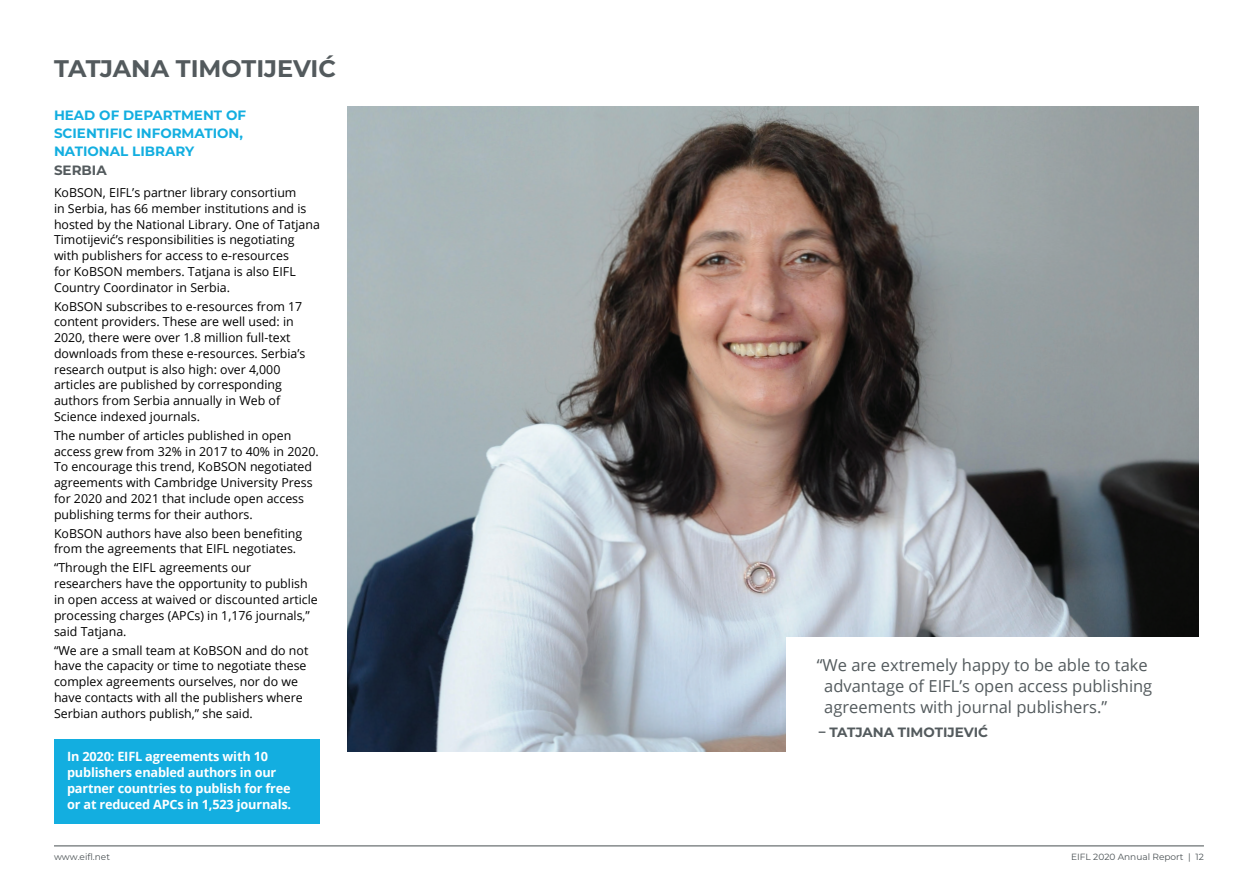
<style>
.page{position:relative;width:1253px;height:886px;background:#fff}
.page>*{position:absolute;margin:0;border:0;box-sizing:border-box;transform-origin:0 0}
.Body_Copy{font:700 24px "Montserrat";color:#535a5d}
._2016_Body{font:16.5px/21px "Open Sans";color:#535a5d}
.Body_Copy-2{font:700 13.5px/18.1px "Montserrat";color:#13aee0}
._2016_Body-2{font:700 13.5px "Montserrat";color:#535a5d}
._2016_Body-3{font:700 12.75px/15.8px "Open Sans";letter-spacing:-.015em;color:#fff}
._2016_Body-4{font:12.3px/15.8px "Open Sans";color:#000001}
.t1{font:9px "Montserrat";color:#495053}
.s1{color:#535a5d}
</style>
<div class="page">
<hr style="left:54px;top:845px;width:1150px;height:1px;background:#495053">
<img style="left:347px;top:107px;width:852px;height:644px">
<div style="left:786px;top:637px;width:430px;height:162px;background:#fff"></div>
<div style="left:54px;top:739px;width:266px;height:85px;background:#13aee0"></div>
<p class="Body_Copy" style="left:54px;top:51px;width:283px">TATJANA TIMOTIJEVIĆ</p>
<p class="Body_Copy-2" style="left:54px;top:105px;width:194px">HEAD OF DEPARTMENT OF<br>SCIENTIFIC INFORMATION,<br>NATIONAL LIBRARY<br><span class="s1">SERBIA</span></p>
<p class="_2016_Body-4" style="left:54px;top:184px;width:267px">KoBSON, EIFL’s partner library consortium<br>in Serbia, has 66 member institutions and is hosted by the National Library. One of Tatjana Timotijević’s responsibilities is negotiating with publishers for access to e-resources<br>for KoBSON members. Tatjana is also EIFL Country Coordinator in Serbia.</p>
<p class="_2016_Body-4" style="left:54px;top:298px;width:253px">KoBSON subscribes to e-resources from 17 content providers. These are well used: in 2020, there were over 1.8 million full-text downloads from these e-resources. Serbia’s research output is also high: over 4,000 articles are published by corresponding authors from Serbia annually in Web of Science indexed journals.</p>
<p class="_2016_Body-4" style="left:54px;top:427px;width:266px">The number of articles published in open access grew from 32% in 2017 to 40% in 2020.<br>To encourage this trend, KoBSON negotiated agreements with Cambridge University Press for 2020 and 2021 that include open access publishing terms for their authors.</p>
<p class="_2016_Body-4" style="left:54px;top:525px;width:250px">KoBSON authors have also been benefiting from the agreements that EIFL negotiates.</p>
<p class="_2016_Body-4" style="left:54px;top:560px;width:265px">“Through the EIFL agreements our researchers have the opportunity to publish in open access at waived or discounted article processing charges (APCs) in 1,176 journals,” said Tatjana.</p>
<p class="_2016_Body-4" style="left:54px;top:642px;width:256px">“We are a small team at KoBSON and do not have the capacity or time to negotiate these complex agreements ourselves, nor do we have contacts with all the publishers where Serbian authors publish,” she said.</p>
<p class="_2016_Body-3" style="left:67px;top:748px;width:226px">In 2020: EIFL agreements with 10 publishers enabled authors in our partner countries to publish for free or at reduced APCs in 1,523 journals.</p>
<p class="_2016_Body" style="left:824px;top:653px;width:330px;text-indent:-7px">“We are extremely happy to be able to take advantage of EIFL’s open access publishing agreements with journal publishers.”</p>
<p class="_2016_Body-2" style="left:819px;top:722px;width:171px">– TATJANA TIMOTIJEVIĆ</p>
<p class="t1" style="left:54px;top:850px;width:58px">www.eifl.net</p>
<p class="t1" style="left:1071px;top:850px;width:134px">EIFL 2020 Annual Report | 12</p>
</div>
